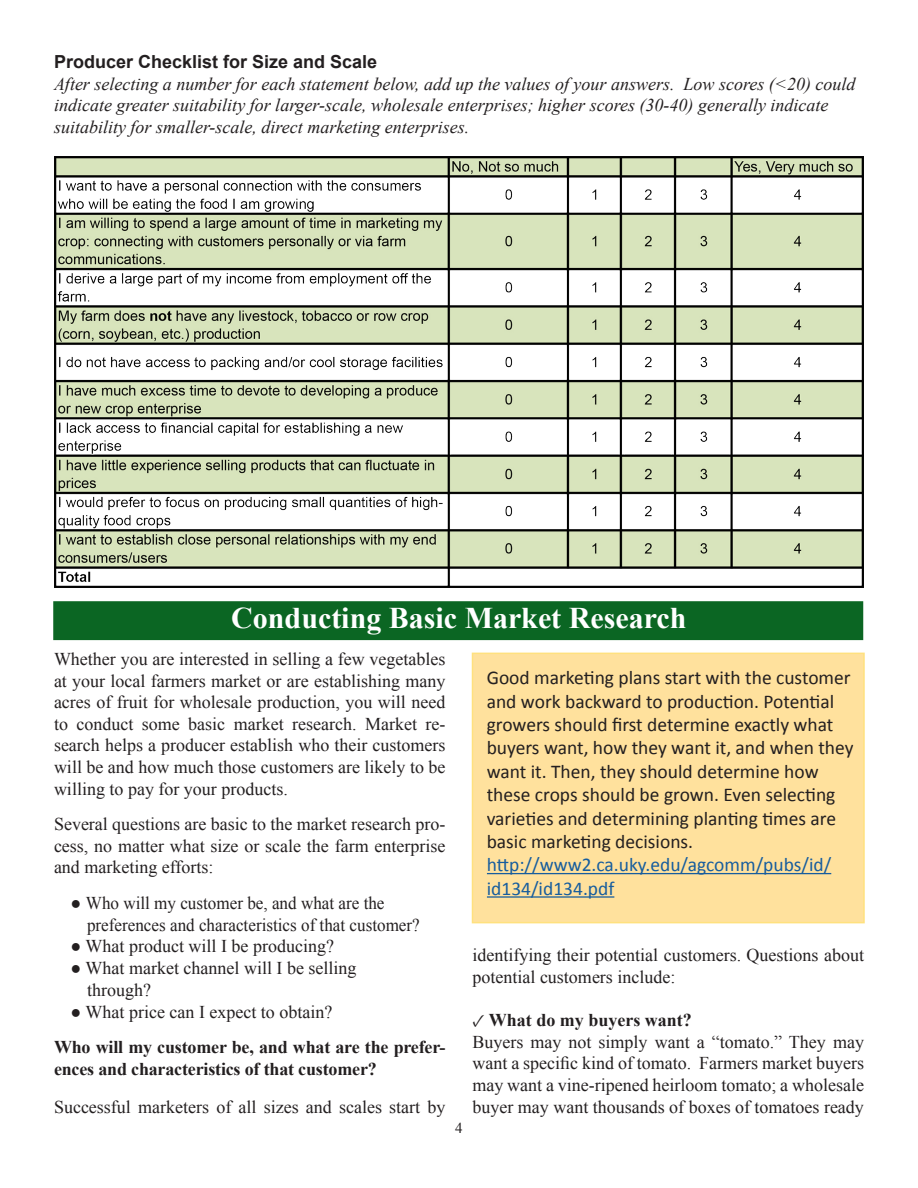
<style>
.page{position:relative;width:918px;height:1188px;background:#fff}
.page>*{position:absolute;margin:0;border:0;box-sizing:border-box;transform-origin:0 0}
.t1{font:700 30px "Times New Roman";color:#fff}
.t2{font:19.5px/23.4px "Calibri";color:#231f20}
.t3{font:19.5px/23.4px "Calibri";color:#175d9e}
.t4{font:18px/21.6px "Times New Roman";color:#231f20;text-align:justify}
.t5{font:italic 18px/21.6px "Times New Roman";color:#231f20}
.t6{font:700 18px/21.8px "Times New Roman";letter-spacing:-.01em;color:#231f20}
.t7{font:700 18px "Arial";color:#231f20}
.t8{font:15px "Times New Roman";color:#231f20}
.s1{font-family:"Minion Pro"}
</style>
<div class="page">
<div style="left:53px;top:601px;width:810px;height:39px;background:#0b6623;border:2px solid #0b6623"></div>
<img style="left:54px;top:156px;width:810px;height:432px">
<div style="left:472px;top:653px;width:393px;height:270px;background:#ffe19d;border:2px solid #ffe17f"></div>
<hr style="left:487px;top:873px;width:344px;height:1px;background:#175d9e">
<hr style="left:487px;top:896px;width:127px;height:2px;background:#175d9e">
<p class="t7" style="left:54px;top:50px;width:325px">Producer Checklist for Size and Scale</p>
<p class="t5" style="left:54px;top:73px;width:803px">After selecting a number for each statement below, add up the values of your answers. Low scores (&lt;20) could indicate greater suitability for larger-scale, wholesale enterprises; higher scores (30-40) generally indicate suitability for smaller-scale, direct marketing enterprises.</p>
<p class="t1" style="left:231px;top:597px;width:457px">Conducting Basic Market Research</p>
<p class="t4" style="left:54px;top:648px;width:393px">Whether you are interested in selling a few vegetables at your local farmers market or are establishing many acres of fruit for wholesale production, you will need to conduct some basic market research. Market re&shy;search helps a producer establish who their customers will be and how much those customers are likely to be willing to pay for your products.</p>
<p class="t4" style="left:54px;top:813px;width:393px">Several questions are basic to the market research pro&shy;cess, no matter what size or scale the farm enterprise and marketing efforts:</p>
<p class="t4" style="left:87px;top:892px;width:334px;text-indent:-17px">● Who will my customer be, and what are the preferences and characteristics of that customer?</p>
<p class="t4" style="left:71px;top:935px;width:265px">● What product will I be producing?</p>
<p class="t4" style="left:87px;top:957px;width:271px;text-indent:-17px">● What market channel will I be selling through?</p>
<p class="t4" style="left:71px;top:1000px;width:263px">● What price can I expect to obtain?</p>
<p class="t6" style="left:54px;top:1035px;width:393px">Who will my customer be, and what are the prefer&shy;ences and characteristics of that customer?</p>
<p class="t4" style="left:54px;top:1096px;width:393px">Successful marketers of all sizes and scales start by</p>
<p class="t8" style="left:455px;top:1118px;width:9px">4</p>
<p class="t2" style="left:487px;top:666px;width:368px">Good marketing plans start with the customer and work backward to production. Potential growers should first determine exactly what buyers want, how they want it, and when they want it. Then, they should determine how these crops should be grown. Even selecting varieties and determining planting times are basic marketing decisions.</p>
<p class="t3" style="left:487px;top:853px;width:346px">http://www2.ca.uky.edu/agcomm/pubs/id/ id134/id134.pdf</p>
<p class="t4" style="left:472px;top:943px;width:393px">identifying their potential customers. Questions about potential customers include:</p>
<p class="t6" style="left:472px;top:1009px;width:221px"><span class="s1">✓</span> What do my buyers want?</p>
<p class="t4" style="left:472px;top:1031px;width:393px">Buyers may not simply want a “tomato.” They may want a specific kind of tomato. Farmers market buyers may want a vine-ripened heirloom tomato; a wholesale buyer may want thousands of boxes of tomatoes ready</p>
</div>
